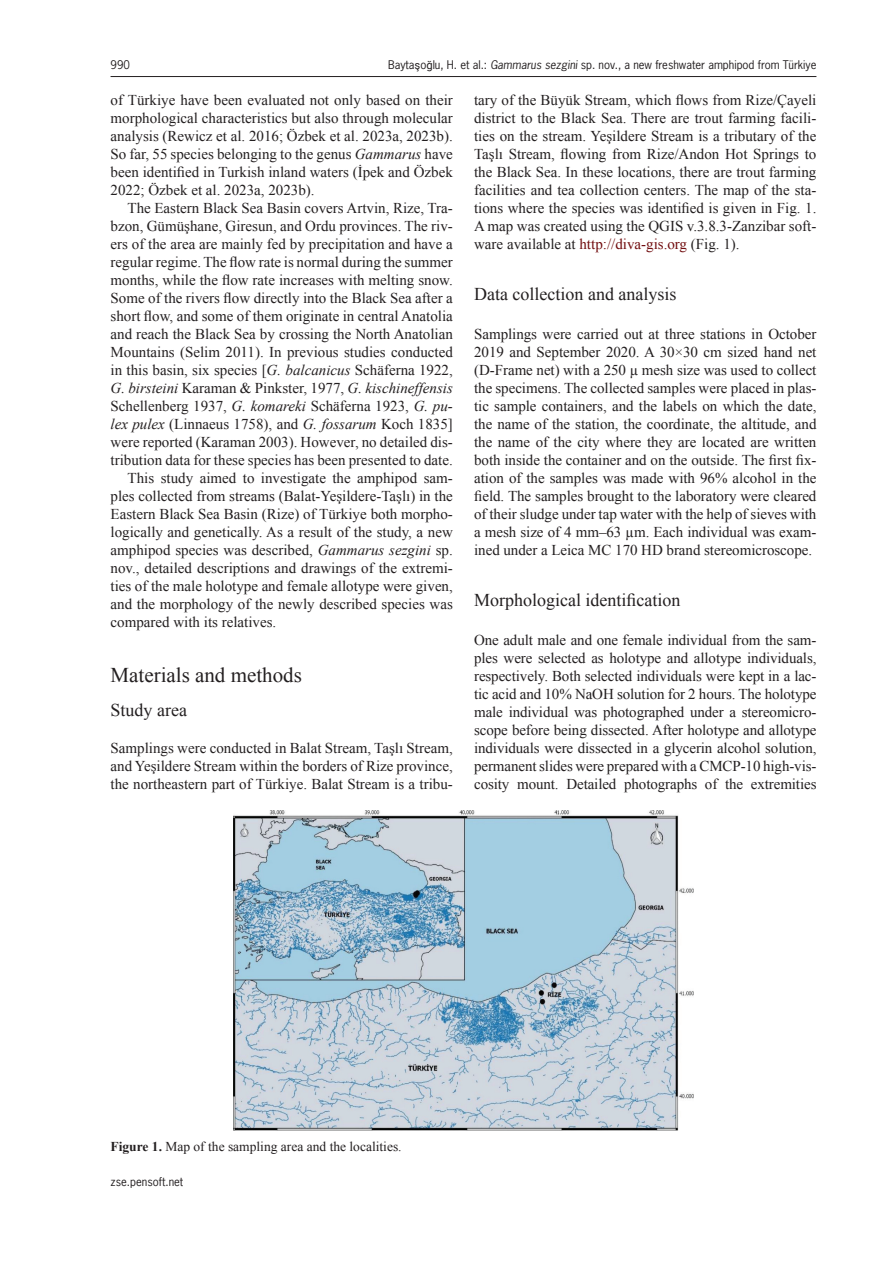
<style>
.page{position:relative;width:893px;height:1263px;background:#fff}
.page>*{position:absolute;margin:0;border:0;box-sizing:border-box;transform-origin:0 0}
.t1{font:21px "Times New Roman";color:#231f20}
.t2{font:18px "Times New Roman";color:#231f20}
.t3{font:15px/18px "Times New Roman";color:#231f20;text-align:justify}
.t4{font:italic 15px "Times New Roman";color:#231f20}
.t5{font:13.5px "Times New Roman";color:#231f20}
.t6{font:11.25px "News Gothic Std";color:#231f20}
.s1{font-family:"Roboto"}
.s2{font-style:italic}
.s3{font-style:normal}
.s4{color:#710d0f}
.s5{font-weight:700}
</style>
<div class="page">
<hr style="left:111px;top:76px;width:705px;height:1px;background:#231f20">
<img style="left:233px;top:811px;width:461px;height:319px">
<p class="t6" style="left:111px;top:58px;width:21px">990</p>
<p class="t6" style="left:388px;top:58px;width:430px">Bayta<span class="s1">ş</span>o<span class="s1">ğ</span>lu, H. et al.: <span class="s2">Gammarus sezgini</span> sp. nov., a new freshwater amphipod from Türkiye</p>
<p class="t3" style="left:111px;top:91px;width:344px">of Türkiye have been evaluated not only based on their morphological characteristics but also through molecular analysis (Rewicz et al. 2016; Özbek et al. 2023a, 2023b).<br>So far, 55 species belonging to the genus <span class="s2">Gammarus</span> have been identified in Turkish inland waters (İpek and Özbek 2022; Özbek et al. 2023a, 2023b).</p>
<p class="t3" style="left:128px;top:199px;width:327px">The Eastern Black Sea Basin covers Artvin, Rize, Tra-</p>
<p class="t3" style="left:111px;top:217px;width:344px">bzon, Gümüşhane, Giresun, and Ordu provinces. The riv-</p>
<p class="t3" style="left:111px;top:235px;width:344px">ers of the area are mainly fed by precipitation and have a</p>
<p class="t3" style="left:111px;top:253px;width:344px">regular regime. The flow rate is normal during the summer</p>
<p class="t3" style="left:111px;top:271px;width:344px">months, while the flow rate increases with melting snow.</p>
<p class="t3" style="left:111px;top:289px;width:344px">Some of the rivers flow directly into the Black Sea after a</p>
<p class="t3" style="left:111px;top:307px;width:344px">short flow, and some of them originate in central Anatolia</p>
<p class="t3" style="left:111px;top:325px;width:344px">and reach the Black Sea by crossing the North Anatolian</p>
<p class="t3" style="left:111px;top:343px;width:344px">Mountains (Selim 2011). In previous studies conducted</p>
<p class="t3" style="left:111px;top:361px;width:344px">in this basin, six species [<span class="s2">G. balcanicus</span> Schäferna 1922,</p>
<p class="t4" style="left:111px;top:378px;width:344px">G. birsteini <span class="s3">Karaman &amp; Pinkster, 1977,</span> G. kischineffensis</p>
<p class="t3" style="left:111px;top:397px;width:344px">Schellenberg 1937, <span class="s2">G. komareki</span> Schäferna 1923, <span class="s2">G. pu-</span></p>
<p class="t3" style="left:111px;top:415px;width:344px"><span class="s2">lex pulex</span> (Linnaeus 1758), and <span class="s2">G. fossarum</span> Koch 1835]</p>
<p class="t3" style="left:111px;top:433px;width:344px">were reported (Karaman 2003). However, no detailed dis-</p>
<p class="t3" style="left:111px;top:451px;width:344px">tribution data for these species has been presented to date.</p>
<p class="t3" style="left:128px;top:469px;width:327px">This study aimed to investigate the amphipod sam-</p>
<p class="t3" style="left:111px;top:487px;width:344px">ples collected from streams (Balat-Yeşildere-Taşlı) in the</p>
<p class="t3" style="left:111px;top:505px;width:344px">Eastern Black Sea Basin (Rize) of Türkiye both morpho-</p>
<p class="t3" style="left:111px;top:523px;width:344px">logically and genetically. As a result of the study, a new</p>
<p class="t3" style="left:111px;top:541px;width:344px">amphipod species was described, <span class="s2">Gammarus sezgini</span> sp.</p>
<p class="t3" style="left:111px;top:559px;width:344px">nov., detailed descriptions and drawings of the extremi-</p>
<p class="t3" style="left:111px;top:577px;width:344px">ties of the male holotype and female allotype were given,</p>
<p class="t3" style="left:111px;top:595px;width:344px">and the morphology of the newly described species was</p>
<p class="t3" style="left:111px;top:613px;width:167px">compared with its relatives.</p>
<h1 class="t1" style="left:111px;top:661px;width:193px">Materials and methods</h1>
<p class="t2" style="left:111px;top:698px;width:78px">Study area</p>
<p class="t3" style="left:111px;top:739px;width:344px">Samplings were conducted in Balat Stream, Taşlı Stream, and Yeşildere Stream within the borders of Rize province, the northeastern part of Türkiye. Balat Stream is a tribu-</p>
<p class="t3" style="left:474px;top:91px;width:344px">tary of the Büyük Stream, which flows from Rize/Çayeli district to the Black Sea. There are trout farming facili&shy;ties on the stream. Yeşildere Stream is a tributary of the Taşlı Stream, flowing from Rize/Andon Hot Springs to the Black Sea. In these locations, there are trout farming facilities and tea collection centers. The map of the sta&shy;tions where the species was identified is given in Fig. 1.<br>A map was created using the QGIS v.3.8.3-Zanzibar soft&shy;ware available at <span class="s4">http://diva-gis.org</span> (Fig. 1).</p>
<p class="t2" style="left:474px;top:282px;width:204px">Data collection and analysis</p>
<p class="t3" style="left:474px;top:325px;width:344px">Samplings were carried out at three stations in October 2019 and September 2020. A 30×30 cm sized hand net (D-Frame net) with a 250 µ mesh size was used to collect the specimens. The collected samples were placed in plas&shy;tic sample containers, and the labels on which the date, the name of the station, the coordinate, the altitude, and the name of the city where they are located are written both inside the container and on the outside. The first fix&shy;ation of the samples was made with 96% alcohol in the field. The samples brought to the laboratory were cleared of their sludge under tap water with the help of sieves with a mesh size of 4 mm–63 µm. Each individual was exam&shy;ined under a Leica MC 170 HD brand stereomicroscope.</p>
<p class="t2" style="left:474px;top:588px;width:208px">Morphological identification</p>
<p class="t3" style="left:474px;top:631px;width:344px">One adult male and one female individual from the sam&shy;ples were selected as holotype and allotype individuals, respectively. Both selected individuals were kept in a lac&shy;tic acid and 10% NaOH solution for 2 hours. The holotype male individual was photographed under a stereomicro&shy;scope before being dissected. After holotype and allotype individuals were dissected in a glycerin alcohol solution, permanent slides were prepared with a CMCP-10 high-vis&shy;cosity mount. Detailed photographs of the extremities</p>
<p class="t5" style="left:111px;top:1137px;width:293px"><span class="s5">Figure 1.</span> Map of the sampling area and the localities.</p>
<p class="t6" style="left:111px;top:1175px;width:74px">zse.pensoft.net</p>
</div>
